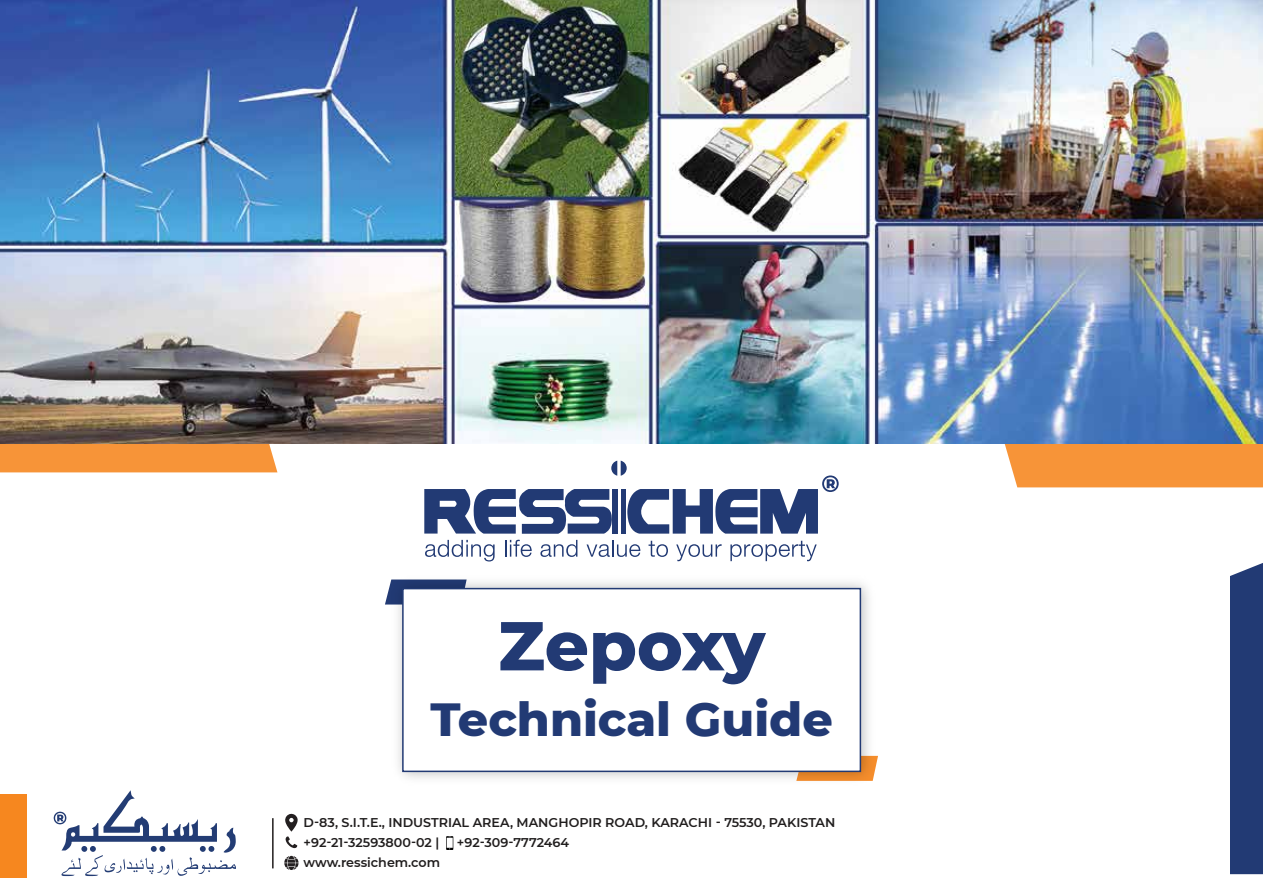
<style>
.page{position:relative;width:1263px;height:893px;background:#fff}
.page>*{position:absolute;margin:0;border:0;box-sizing:border-box;transform-origin:0 0}
.t1{font:800 69px "Montserrat";letter-spacing:-.005em;color:#223a74}
.t2{font:800 47.4px "Montserrat";color:#223a74}
.t3{font:600 12.75px/20px "Montserrat";color:#201d1d}
</style>
<div class="page">
<div style="left:0;top:362px;width:277px;height:110px;background:#f79438"></div>
<div style="left:1004px;top:444px;width:259px;height:43px;background:#f79438"></div>
<img style="left:385px;top:579px;width:493px;height:202px">
<div style="left:402px;top:588px;width:459px;height:184px;background:#fff;border:2px solid #223a74"></div>
<div style="left:1230px;top:563px;width:33px;height:311px;background:#223a74"></div>
<div style="left:0;top:794px;width:26px;height:84px;background:#f6871f"></div>
<img style="left:1px;top:0;width:1262px;height:444px">
<svg style="left:425px;top:540px;width:70px;height:21px"></svg>
<svg style="left:505px;top:540px;width:27px;height:17px"></svg>
<svg style="left:540px;top:540px;width:37px;height:17px"></svg>
<svg style="left:586px;top:540px;width:54px;height:17px"></svg>
<svg style="left:648px;top:541px;width:20px;height:16px"></svg>
<svg style="left:676px;top:544px;width:46px;height:17px"></svg>
<svg style="left:730px;top:541px;width:87px;height:20px"></svg>
<svg style="left:424px;top:461px;width:415px;height:73px"></svg>
<hr style="left:272px;top:818px;width:2px;height:50px;background:#201d1d">
<svg style="left:284px;top:856px;width:15px;height:14px"></svg>
<svg style="left:285px;top:813px;width:13px;height:35px"></svg>
<svg style="left:54px;top:790px;width:182px;height:86px"></svg>
<svg style="left:446px;top:836px;width:7px;height:14px"></svg>
<h1 class="t1" style="left:498px;top:595px;width:269px">Zepoxy</h1>
<h2 class="t2" style="left:430px;top:684px;width:404px">Technical Guide</h2>
<p class="t3" style="left:304px;top:812px;width:533px">D-83, S.I.T.E., INDUSTRIAL AREA, MANGHOPIR ROAD, KARACHI - 75530, PAKISTAN +92-21-32593800-02 |</p>
<p class="t3" style="left:457px;top:832px;width:114px">+92-309-7772464</p>
<p class="t3" style="left:304px;top:852px;width:138px">www.ressichem.com</p>
</div>
